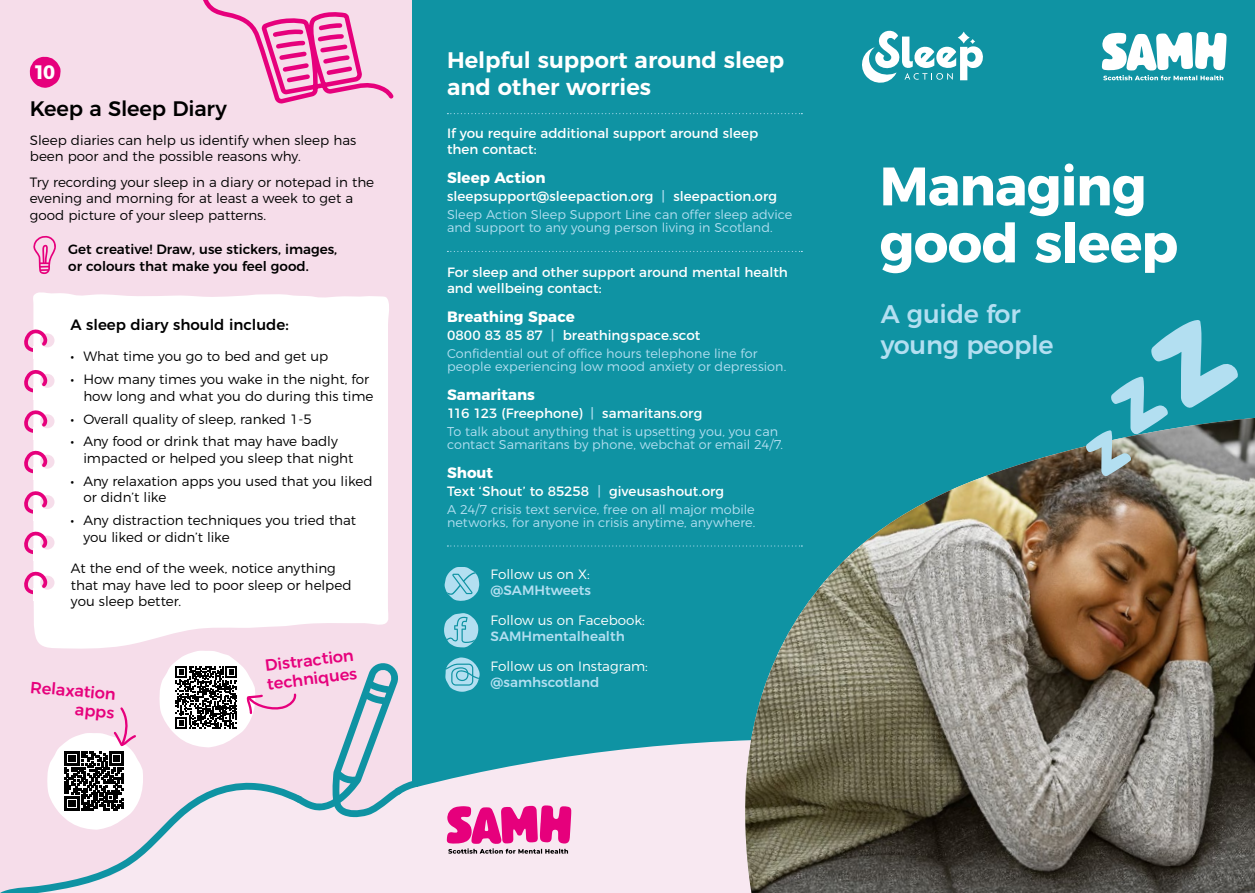
<style>
.page{position:relative;width:1255px;height:893px;background:#fff}
.page>*{position:absolute;margin:0;border:0;box-sizing:border-box;transform-origin:0 0}
.t1{font:700 54px/57px "Montserrat";letter-spacing:-.015em;color:#fff}
.t2{font:500 25.5px/30.6px "Montserrat";letter-spacing:-.01em;color:#b3dff1}
.t3{font:600 22.5px/27px "Montserrat";color:#fff}
.t4{font:500 21px "Montserrat";letter-spacing:-.01em;color:#000}
.t5{font:700 19.5px "Montserrat";color:#fff}
.t6{font:500 16.2px "Montserrat";color:#e6007c}
.t7{font:700 15px "Montserrat";color:#fff}
.t8{font:500 15px "Montserrat";color:#000}
.t9{font:300 13.5px/16.5px "Montserrat";color:#000}
.t10{font:13.5px/16.2px "Montserrat";color:#fff}
.t11{font:500 13.5px/16.5px "Montserrat";color:#000}
.t12{font:300 13.5px "Montserrat";color:#fff}
.t13{font:500 13.5px "Montserrat";color:#b3dff1}
.t14{font:300 12.75px/13.5px "Montserrat";letter-spacing:.005em;color:#b3dff1}
.s1{font-weight:400}
.s2{color:#b3dff1}
</style>
<div class="page">
<div style="left:0;top:0;width:412px;height:893px;background:#f6ddea"></div>
<div style="left:412px;top:0;width:842px;height:893px;background:#0f93a3"></div>
<svg style="left:425px;top:740px;width:313px;height:153px;background:#d8dce6"></svg>
<img style="left:738px;top:418px;width:516px;height:475px">
<svg style="left:1101px;top:32px;width:125px;height:48px"></svg>
<svg style="left:447px;top:805px;width:124px;height:49px;background:#e35da5"></svg>
<svg style="left:1085px;top:320px;width:152px;height:156px"></svg>
<svg style="left:447px;top:545px;width:355px;height:2px"></svg>
<svg style="left:444px;top:613px;width:34px;height:34px"></svg>
<svg style="left:445px;top:657px;width:35px;height:35px"></svg>
<svg style="left:444px;top:567px;width:35px;height:34px"></svg>
<svg style="left:862px;top:30px;width:121px;height:53px"></svg>
<svg style="left:30px;top:57px;width:31px;height:31px"></svg>
<svg style="left:203px;top:0;width:191px;height:104px"></svg>
<svg style="left:33px;top:236px;width:23px;height:38px"></svg>
<div style="left:413px;top:787px;width:23px;height:106px;background:#f8e8f1"></div>
<svg style="left:447px;top:251px;width:355px;height:1px"></svg>
<svg style="left:447px;top:113px;width:355px;height:1px"></svg>
<svg style="left:0;top:651px;width:425px;height:242px"></svg>
<div style="left:33px;top:292px;width:356px;height:357px;background:#fff"></div>
<div style="left:40px;top:333px;width:14px;height:14px;background:#f6ddea;border-radius:50%"></div>
<svg style="left:24px;top:328px;width:26px;height:26px"></svg>
<div style="left:33px;top:347px;width:6px;height:12px;background:#fff"></div>
<div style="left:40px;top:414px;width:14px;height:14px;background:#f6ddea;border-radius:50%"></div>
<svg style="left:24px;top:408px;width:26px;height:27px"></svg>
<div style="left:33px;top:427px;width:6px;height:12px;background:#fff"></div>
<div style="left:40px;top:374px;width:14px;height:14px;background:#f6ddea;border-radius:50%"></div>
<svg style="left:24px;top:368px;width:26px;height:27px"></svg>
<div style="left:33px;top:387px;width:6px;height:12px;background:#fff"></div>
<div style="left:40px;top:455px;width:14px;height:14px;background:#f6ddea;border-radius:50%"></div>
<svg style="left:24px;top:449px;width:26px;height:27px"></svg>
<div style="left:33px;top:468px;width:6px;height:12px;background:#fff"></div>
<div style="left:40px;top:495px;width:14px;height:14px;background:#f6ddea;border-radius:50%"></div>
<svg style="left:24px;top:489px;width:26px;height:27px"></svg>
<div style="left:33px;top:508px;width:6px;height:12px;background:#fff"></div>
<div style="left:40px;top:535px;width:14px;height:15px;background:#f6ddea;border-radius:50%"></div>
<svg style="left:24px;top:530px;width:26px;height:26px"></svg>
<div style="left:33px;top:549px;width:6px;height:12px;background:#fff"></div>
<div style="left:40px;top:576px;width:14px;height:14px;background:#f6ddea;border-radius:50%"></div>
<svg style="left:24px;top:570px;width:26px;height:26px"></svg>
<div style="left:33px;top:589px;width:6px;height:12px;background:#fff"></div>
<h3 class="t5" style="left:33px;top:56px;width:23px">10</h3>
<h3 class="t4" style="left:30px;top:92px;width:198px">Keep a Sleep Diary</h3>
<p class="t9" style="left:30px;top:130px;width:328px">Sleep diaries can help us identify when sleep has been poor and the possible reasons why.</p>
<p class="t9" style="left:30px;top:172px;width:346px">Try recording your sleep in a diary or notepad in the evening and morning for at least a week to get a good picture of your sleep patterns.</p>
<p class="t11" style="left:68px;top:240px;width:270px">Get creative! Draw, use stickers, images, or colours that make you feel good.</p>
<p class="t8" style="left:71px;top:313px;width:220px">A sleep diary should include:</p>
<p class="t9" style="left:71px;top:347px;width:259px"><span class="s1">•</span> What time you go to bed and get up</p>
<p class="t9" style="left:83px;top:370px;width:292px;text-indent:-13px"><span class="s1">•</span> How many times you wake in the night, for how long and what you do during this time</p>
<p class="t9" style="left:71px;top:409px;width:243px"><span class="s1">•</span> Overall quality of sleep, ranked 1-5</p>
<p class="t9" style="left:83px;top:432px;width:271px;text-indent:-13px"><span class="s1">•</span> Any food or drink that may have badly impacted or helped you sleep that night</p>
<p class="t9" style="left:83px;top:472px;width:291px;text-indent:-13px"><span class="s1">•</span> Any relaxation apps you used that you liked or didn’t like</p>
<p class="t9" style="left:83px;top:511px;width:274px;text-indent:-13px"><span class="s1">•</span> Any distraction techniques you tried that you liked or didn’t like</p>
<p class="t9" style="left:71px;top:559px;width:282px">At the end of the week, notice anything that may have led to poor sleep or helped you sleep better.</p>
<p class="t6" style="left:32px;top:674px;width:87px;rotate:5deg">Relaxation</p>
<p class="t6" style="left:76px;top:696px;width:41px;rotate:5deg">apps</p>
<p class="t6" style="left:263px;top:653px;width:91px;rotate:-7deg">Distraction</p>
<p class="t6" style="left:266px;top:671px;width:92px;rotate:-7deg">techniques</p>
<h3 class="t3" style="left:447px;top:45px;width:339px">Helpful support around sleep and other worries</h3>
<p class="t10" style="left:447px;top:124px;width:313px">If you require additional support around sleep then contact:</p>
<p class="t7" style="left:447px;top:165px;width:100px">Sleep Action</p>
<p class="t10" style="left:447px;top:187px;width:332px">sleepsupport@sleepaction.org <span class="s2">|</span> sleepaction.org</p>
<p class="t14" style="left:447px;top:207px;width:347px">Sleep Action Sleep Support Line can offer sleep advice and support to any young person living in Scotland.</p>
<p class="t10" style="left:447px;top:263px;width:342px">For sleep and other support around mental health and wellbeing contact:</p>
<p class="t7" style="left:447px;top:304px;width:129px">Breathing Space</p>
<p class="t10" style="left:447px;top:326px;width:255px">0800 83 85 87 <span class="s2">|</span> breathingspace.scot</p>
<p class="t14" style="left:447px;top:345px;width:341px">Confidential out of office hours telephone line for people experiencing low mood anxiety or depression.</p>
<p class="t7" style="left:447px;top:382px;width:89px">Samaritans</p>
<p class="t10" style="left:447px;top:404px;width:257px">116 123 (Freephone) <span class="s2">|</span> samaritans.org</p>
<p class="t14" style="left:447px;top:423px;width:337px">To talk about anything that is upsetting you, you can contact Samaritans by phone, webchat or email 24/7.</p>
<p class="t7" style="left:447px;top:460px;width:48px">Shout</p>
<p class="t10" style="left:447px;top:482px;width:279px">Text ‘Shout’ to 85258 <span class="s2">|</span> giveusashout.org</p>
<p class="t14" style="left:447px;top:501px;width:310px">A 24/7 crisis text service, free on all major mobile networks, for anyone in crisis anytime, anywhere.</p>
<p class="t12" style="left:490px;top:564px;width:101px">Follow us on X:</p>
<p class="t13" style="left:490px;top:579px;width:102px">@SAMHtweets</p>
<p class="t12" style="left:490px;top:609px;width:156px">Follow us on Facebook:</p>
<p class="t13" style="left:490px;top:625px;width:136px">SAMHmentalhealth</p>
<p class="t12" style="left:490px;top:655px;width:159px">Follow us on Instagram:</p>
<p class="t13" style="left:490px;top:671px;width:110px">@samhscotland</p>
<h1 class="t1" style="left:879px;top:153px;width:300px">Managing good sleep</h1>
<h2 class="t2" style="left:880px;top:297px;width:174px">A guide for young people</h2>
</div>
